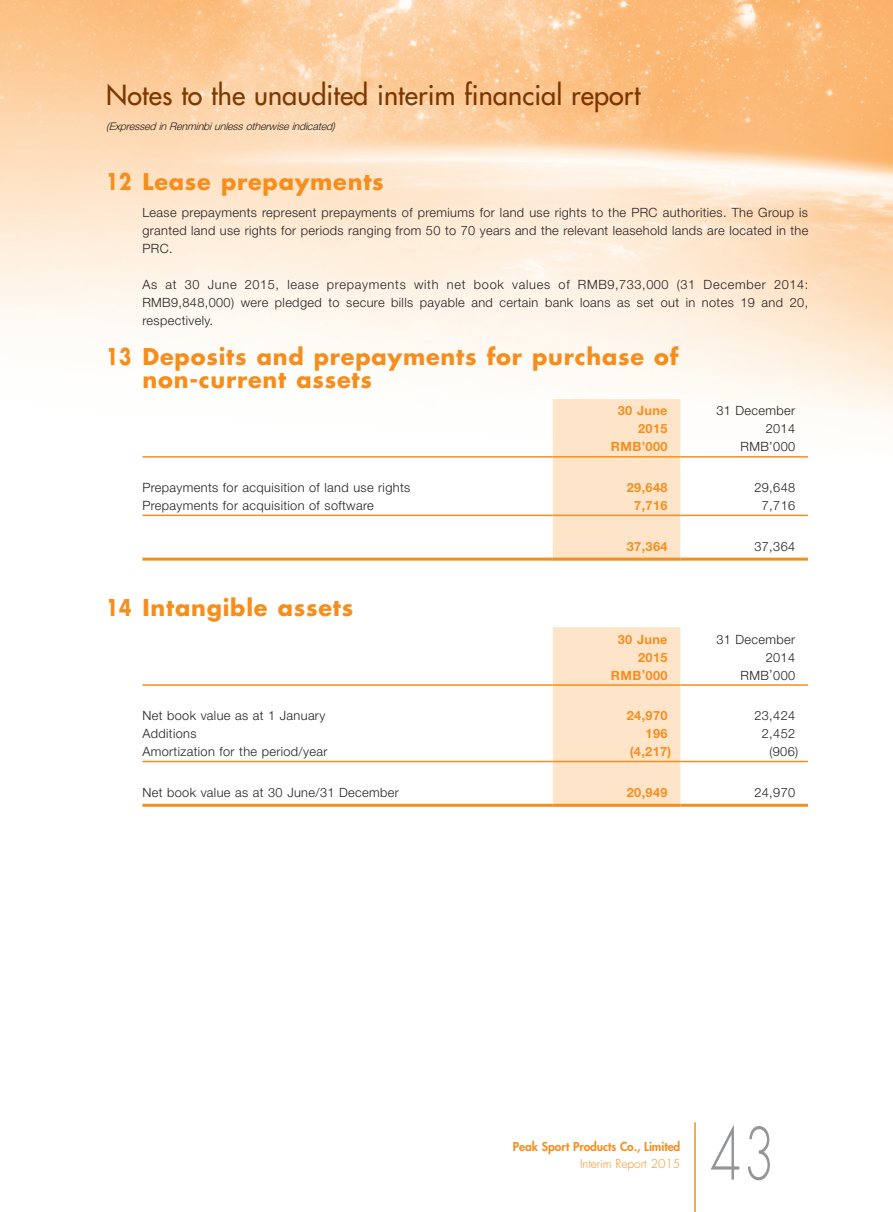
<style>
.page{position:relative;width:893px;height:1212px;background:#fff}
.page>*{position:absolute;margin:0;border:0;box-sizing:border-box;transform-origin:0 0}
.t1{font:300 70.2px "Futura Std";color:#939598;scale:.73 1}
.t2{font:500 27px "Futura Std";letter-spacing:.005em;color:#7d4500}
.Heading_1{font:700 22.5px/22.5px "Futura Std";letter-spacing:.035em;color:#f68e1e;scale:.8 1}
.Body_Text{font:300 12.75px/18px "Helvetica Neue LT Std";letter-spacing:.03em;color:#231f20;text-align:justify}
.Body_Text-2{font:700 12.75px "Helvetica Neue LT Std";letter-spacing:.03em;color:#f68e1e}
.t3{font:800 12px "Futura Std";letter-spacing:-.005em;color:#f68e1e}
.t4{font:300 12px "Futura Std";letter-spacing:-.005em;color:#f68e1e}
.t5{font:italic 300 10.5px "Helvetica Neue LT Std";color:#231f20}
</style>
<div class="page">
<img style="left:0;top:0;width:893px;height:804px">
<hr style="left:694px;top:1122px;width:2px;height:90px;background:#f68e1e">
<div style="left:553px;top:399px;width:127px;height:159px;background:#fee5c9"></div>
<hr style="left:142px;top:456px;width:411px;height:2px;background:#f68e1e">
<hr style="left:553px;top:456px;width:127px;height:2px;background:#f68e1e">
<hr style="left:680px;top:456px;width:128px;height:2px;background:#f68e1e">
<hr style="left:142px;top:515px;width:411px;height:1px;background:#f68e1e">
<hr style="left:553px;top:515px;width:127px;height:1px;background:#f68e1e">
<hr style="left:680px;top:515px;width:128px;height:1px;background:#f68e1e">
<hr style="left:142px;top:558px;width:411px;height:3px;background:#f68e1e">
<hr style="left:553px;top:558px;width:127px;height:3px;background:#f68e1e">
<hr style="left:680px;top:558px;width:128px;height:3px;background:#f68e1e">
<div style="left:553px;top:627px;width:127px;height:177px;background:#fee5c9"></div>
<hr style="left:142px;top:684px;width:411px;height:2px;background:#f68e1e">
<hr style="left:553px;top:684px;width:127px;height:2px;background:#f68e1e">
<hr style="left:680px;top:684px;width:128px;height:2px;background:#f68e1e">
<hr style="left:142px;top:761px;width:411px;height:1px;background:#f68e1e">
<hr style="left:553px;top:761px;width:127px;height:1px;background:#f68e1e">
<hr style="left:680px;top:761px;width:128px;height:1px;background:#f68e1e">
<hr style="left:142px;top:804px;width:411px;height:3px;background:#f68e1e">
<hr style="left:553px;top:804px;width:127px;height:3px;background:#f68e1e">
<hr style="left:680px;top:804px;width:128px;height:3px;background:#f68e1e">
<h2 class="t2" style="left:106px;top:78px;width:536px">Notes to the unaudited interim financial report</h2>
<p class="t5" style="left:106px;top:120px;width:231px">(Expressed in Renminbi unless otherwise indicated)</p>
<p class="Heading_1" style="left:106px;top:170px;width:348px">12 Lease prepayments</p>
<p class="Body_Text" style="left:142px;top:203px;width:667px">Lease prepayments represent prepayments of premiums for land use rights to the PRC authorities. The Group is granted land use rights for periods ranging from 50 to 70 years and the relevant leasehold lands are located in the PRC.</p>
<p class="Body_Text" style="left:142px;top:275px;width:667px">As at 30 June 2015, lease prepayments with net book values of RMB9,733,000 (31 December 2014:<br>RMB9,848,000) were pledged to secure bills payable and certain bank loans as set out in notes 19 and 20, respectively.</p>
<p class="Heading_1" style="left:142px;top:345px;width:672px;text-indent:-36px">13 Deposits and prepayments for purchase of non-current assets</p>
<p class="Body_Text-2" style="left:618px;top:403px;width:51px">30 June</p>
<p class="Body_Text-2" style="left:638px;top:421px;width:31px">2015</p>
<p class="Body_Text" style="left:716px;top:402px;width:80px">31 December</p>
<p class="Body_Text" style="left:766px;top:420px;width:31px">2014</p>
<p class="Body_Text-2" style="left:611px;top:439px;width:58px">RMB’000</p>
<p class="Body_Text" style="left:741px;top:438px;width:56px">RMB’000</p>
<p class="Body_Text" style="left:142px;top:478px;width:269px">Prepayments for acquisition of land use rights</p>
<p class="Body_Text-2" style="left:627px;top:479px;width:42px">29,648</p>
<p class="Body_Text" style="left:754px;top:478px;width:42px">29,648</p>
<p class="Body_Text" style="left:142px;top:496px;width:233px">Prepayments for acquisition of software</p>
<p class="Body_Text-2" style="left:634px;top:497px;width:35px">7,716</p>
<p class="Body_Text" style="left:762px;top:496px;width:35px">7,716</p>
<p class="Body_Text-2" style="left:627px;top:538px;width:42px">37,364</p>
<p class="Body_Text" style="left:754px;top:537px;width:42px">37,364</p>
<p class="Heading_1" style="left:106px;top:596px;width:310px">14 Intangible assets</p>
<p class="Body_Text-2" style="left:618px;top:631px;width:51px">30 June</p>
<p class="Body_Text-2" style="left:638px;top:649px;width:31px">2015</p>
<p class="Body_Text" style="left:716px;top:630px;width:80px">31 December</p>
<p class="Body_Text" style="left:766px;top:648px;width:31px">2014</p>
<p class="Body_Text-2" style="left:611px;top:667px;width:58px">RMB’000</p>
<p class="Body_Text" style="left:741px;top:666px;width:56px">RMB’000</p>
<p class="Body_Text" style="left:142px;top:706px;width:184px">Net book value as at 1 January</p>
<p class="Body_Text-2" style="left:627px;top:708px;width:42px">24,970</p>
<p class="Body_Text" style="left:754px;top:706px;width:42px">23,424</p>
<p class="Body_Text" style="left:142px;top:724px;width:56px">Additions</p>
<p class="Body_Text-2" style="left:646px;top:726px;width:23px">196</p>
<p class="Body_Text" style="left:762px;top:724px;width:35px">2,452</p>
<p class="Body_Text" style="left:142px;top:742px;width:187px">Amortization for the period/year</p>
<p class="Body_Text-2" style="left:630px;top:744px;width:43px">(4,217)</p>
<p class="Body_Text" style="left:769px;top:742px;width:30px">(906)</p>
<p class="Body_Text" style="left:142px;top:783px;width:258px">Net book value as at 30 June/31 December</p>
<p class="Body_Text-2" style="left:627px;top:784px;width:42px">20,949</p>
<p class="Body_Text" style="left:754px;top:783px;width:42px">24,970</p>
<p class="t3" style="left:513px;top:1139px;width:169px">Peak Sport Products Co., Limited</p>
<p class="t4" style="left:580px;top:1156px;width:102px">Interim Report 2015</p>
<p class="t1" style="left:710px;top:1111px;width:90px">43</p>
</div>
